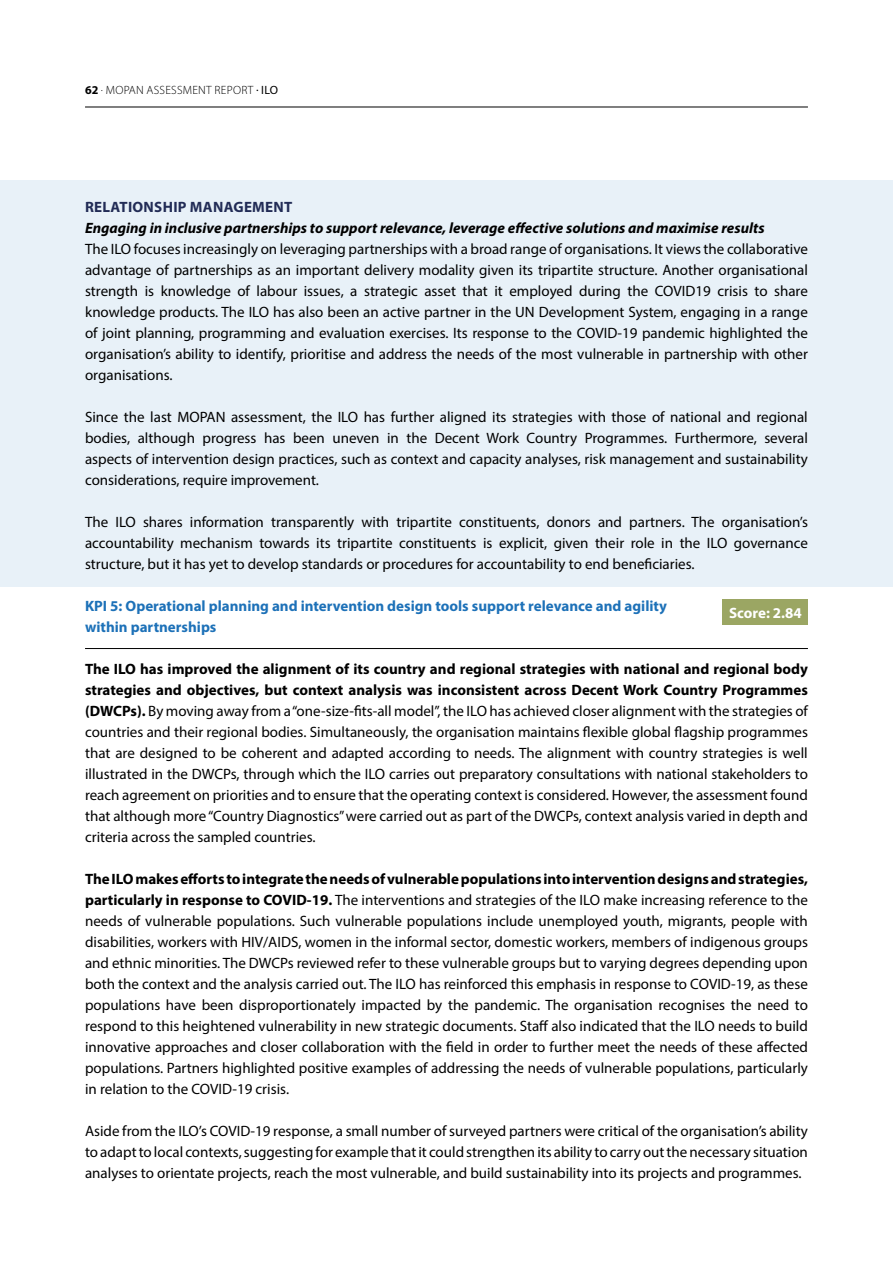
<style>
.page{position:relative;width:893px;height:1263px;background:#fff}
.page>*{position:absolute;margin:0;border:0;box-sizing:border-box;transform-origin:0 0}
.t1{font:15px/21px "Myriad Pro";color:#000;text-align:justify}
.t2{font:italic 700 15px "Myriad Pro";color:#000}
.t3{font:700 15px/21px "Myriad Pro";color:#1d71b8}
.t4{font:700 15px "Myriad Pro";letter-spacing:.02em;color:#222c56}
.t5{font:700 15px "Myriad Pro";color:#fff}
.t6{font:300 12px "Myriad Pro";letter-spacing:.02em;color:#000}
.s1{font-weight:700}
.s2{font-weight:400}
</style>
<div class="page">
<hr style="left:85px;top:107px;width:723px;height:1px;background:#000">
<div style="left:0;top:181px;width:893px;height:406px;background:#e8f1f8"></div>
<hr style="left:85px;top:648px;width:723px;height:1px;background:#000">
<div style="left:723px;top:600px;width:85px;height:25px;background:#9ba663"></div>
<p class="t6" style="left:85px;top:83px;width:195px"><span class="s1">62</span> . MOPAN ASSESSMENT REPORT <sup>.</sup> <span class="s2">ILO</span></p>
<p class="t4" style="left:85px;top:197px;width:209px">RELATIONSHIP MANAGEMENT</p>
<p class="t2" style="left:85px;top:218px;width:681px">Engaging in inclusive partnerships to support relevance, leverage effective solutions and maximise results</p>
<p class="t1" style="left:85px;top:238px;width:724px">The ILO focuses increasingly on leveraging partnerships with a broad range of organisations. It views the collaborative advantage of partnerships as an important delivery modality given its tripartite structure. Another organisational strength is knowledge of labour issues, a strategic asset that it employed during the COVID19 crisis to share knowledge products. The ILO has also been an active partner in the UN Development System, engaging in a range of joint planning, programming and evaluation exercises. Its response to the COVID-19 pandemic highlighted the organisation’s ability to identify, prioritise and address the needs of the most vulnerable in partnership with other organisations.</p>
<p class="t1" style="left:85px;top:406px;width:724px">Since the last MOPAN assessment, the ILO has further aligned its strategies with those of national and regional bodies, although progress has been uneven in the Decent Work Country Programmes. Furthermore, several aspects of intervention design practices, such as context and capacity analyses, risk management and sustainability considerations, require improvement.</p>
<p class="t1" style="left:85px;top:511px;width:724px">The ILO shares information transparently with tripartite constituents, donors and partners. The organisation’s accountability mechanism towards its tripartite constituents is explicit, given their role in the ILO governance structure, but it has yet to develop standards or procedures for accountability to end beneficiaries.</p>
<p class="t3" style="left:85px;top:595px;width:583px">KPI 5: Operational planning and intervention design tools support relevance and agility within partnerships</p>
<p class="t1" style="left:85px;top:658px;width:724px"><span class="s1">The ILO has improved the alignment of its country and regional strategies with national and regional body strategies and objectives, but context analysis was inconsistent across Decent Work Country Programmes (DWCPs).</span> By moving away from a “one-size-fits-all model”, the ILO has achieved closer alignment with the strategies of countries and their regional bodies. Simultaneously, the organisation maintains flexible global flagship programmes that are designed to be coherent and adapted according to needs. The alignment with country strategies is well illustrated in the DWCPs, through which the ILO carries out preparatory consultations with national stakeholders to reach agreement on priorities and to ensure that the operating context is considered. However, the assessment found that although more “Country Diagnostics” were carried out as part of the DWCPs, context analysis varied in depth and criteria across the sampled countries.</p>
<p class="t1" style="left:85px;top:868px;width:724px"><span class="s1">The ILO makes efforts to integrate the needs of vulnerable populations into intervention designs and strategies, particularly in response to COVID-19.</span> The interventions and strategies of the ILO make increasing reference to the needs of vulnerable populations. Such vulnerable populations include unemployed youth, migrants, people with disabilities, workers with HIV/AIDS, women in the informal sector, domestic workers, members of indigenous groups and ethnic minorities. The DWCPs reviewed refer to these vulnerable groups but to varying degrees depending upon both the context and the analysis carried out. The ILO has reinforced this emphasis in response to COVID-19, as these populations have been disproportionately impacted by the pandemic. The organisation recognises the need to respond to this heightened vulnerability in new strategic documents. Staff also indicated that the ILO needs to build innovative approaches and closer collaboration with the field in order to further meet the needs of these affected populations. Partners highlighted positive examples of addressing the needs of vulnerable populations, particularly in relation to the COVID-19 crisis.</p>
<p class="t1" style="left:85px;top:1120px;width:724px">Aside from the ILO’s COVID-19 response, a small number of surveyed partners were critical of the organisation’s ability to adapt to local contexts, suggesting for example that it could strengthen its ability to carry out the necessary situation analyses to orientate projects, reach the most vulnerable, and build sustainability into its projects and programmes.</p>
<p class="t5" style="left:729px;top:603px;width:74px">Score: 2.84</p>
</div>
